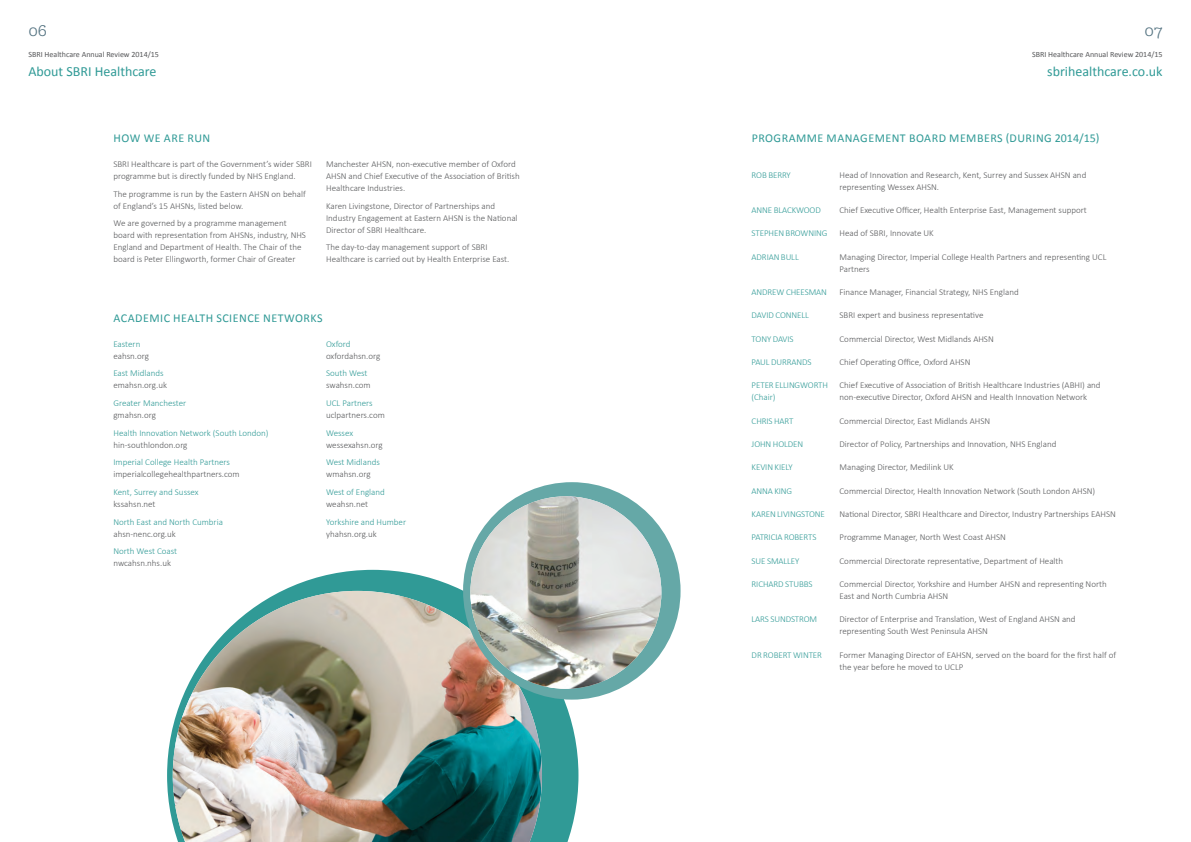
<style>
.page{position:relative;width:1191px;height:842px;background:#fff}
.page>*{position:absolute;margin:0;border:0;box-sizing:border-box;transform-origin:0 0}
.t1{font:18px "Klinic Slab";color:#557482}
.t2{font:14px "Calibri";color:#309a96}
.t3{font:12px "Calibri";letter-spacing:.04em;color:#309a96}
.t4{font:300 9px/12px "Calibri";color:#57585a}
.t5{font:300 9px/12px "Calibri";letter-spacing:-.01em;color:#309a96}
.t6{font:8px "Calibri";color:#57585a}
.s1{color:#309a96}
.s2{color:#57585a}
</style>
<div class="page">
<svg style="left:167px;top:570px;width:411px;height:272px;fill:#309a96"></svg>
<img style="left:173px;top:591px;width:369px;height:251px">
<div style="left:463px;top:482px;width:217px;height:218px;background:#65a8a7;border-radius:50%"></div>
<img style="left:470px;top:496px;width:191px;height:193px">
<p class="t1" style="left:28px;top:19px;width:20px">06</p>
<p class="t1" style="left:1144px;top:19px;width:19px">07</p>
<p class="t6" style="left:1032px;top:49px;width:132px">SBRI Healthcare Annual Review 2014/15</p>
<p class="t2" style="left:1047px;top:62px;width:117px">sbrihealthcare.co.uk</p>
<p class="t6" style="left:28px;top:49px;width:132px">SBRI Healthcare Annual Review 2014/15</p>
<p class="t2" style="left:28px;top:62px;width:130px">About SBRI Healthcare</p>
<p class="t3" style="left:114px;top:131px;width:98px">HOW WE ARE RUN</p>
<p class="t4" style="left:113px;top:157px;width:200px">SBRI Healthcare is part of the Government’s wider SBRI programme but is directly funded by NHS England.</p>
<p class="t4" style="left:113px;top:187px;width:194px">The programme is run by the Eastern AHSN on behalf of England’s 15 AHSNs, listed below.</p>
<p class="t4" style="left:113px;top:217px;width:194px">We are governed by a programme management board with representation from AHSNs, industry, NHS England and Department of Health. The Chair of the board is Peter Ellingworth, former Chair of Greater</p>
<p class="t4" style="left:326px;top:157px;width:195px">Manchester AHSN, non-executive member of Oxford<br>AHSN and Chief Executive of the Association of British<br>Healthcare Industries.</p>
<p class="t4" style="left:326px;top:199px;width:193px">Karen Livingstone, Director of Partnerships and<br>Industry Engagement at Eastern AHSN is the National<br>Director of SBRI Healthcare.</p>
<p class="t4" style="left:326px;top:241px;width:185px">The day-to-day management support of SBRI<br>Healthcare is carried out by Health Enterprise East.</p>
<p class="t3" style="left:114px;top:310px;width:210px">ACADEMIC HEALTH SCIENCE NETWORKS</p>
<p class="t4" style="left:113px;top:337px;width:37px"><span class="s1">Eastern </span>eahsn.org</p>
<p class="t4" style="left:113px;top:367px;width:55px"><span class="s1">East Midlands </span>emahsn.org.uk</p>
<p class="t5" style="left:113px;top:397px;width:74px">Greater Manchester <span class="s2">gmahsn.org</span></p>
<p class="t5" style="left:113px;top:426px;width:157px">Health Innovation Network (South London) <span class="s2">hin-southlondon.org</span></p>
<p class="t4" style="left:113px;top:456px;width:128px"><span class="s1">Imperial College Health Partners </span>imperialcollegehealthpartners.com</p>
<p class="t5" style="left:113px;top:486px;width:87px">Kent, Surrey and Sussex <span class="s2">kssahsn.net</span></p>
<p class="t5" style="left:113px;top:515px;width:111px">North East and North Cumbria <span class="s2">ahsn-nenc.org.uk</span></p>
<p class="t5" style="left:113px;top:545px;width:65px">North West Coast <span class="s2">nwcahsn.nhs.uk</span></p>
<p class="t4" style="left:326px;top:337px;width:56px"><span class="s1">Oxford </span>oxfordahsn.org</p>
<p class="t4" style="left:326px;top:367px;width:46px"><span class="s1">South West </span>swahsn.com</p>
<p class="t4" style="left:326px;top:397px;width:60px"><span class="s1">UCL Partners </span>uclpartners.com</p>
<p class="t4" style="left:326px;top:426px;width:58px"><span class="s1">Wessex </span>wessexahsn.org</p>
<p class="t5" style="left:326px;top:456px;width:55px">West Midlands <span class="s2">wmahsn.org</span></p>
<p class="t5" style="left:326px;top:486px;width:60px">West of England <span class="s2">weahsn.net</span></p>
<p class="t5" style="left:326px;top:515px;width:82px">Yorkshire and Humber <span class="s2">yhahsn.org.uk</span></p>
<p class="t3" style="left:751px;top:131px;width:349px">PROGRAMME MANAGEMENT BOARD MEMBERS (DURING 2014/15)</p>
<p class="t5" style="left:751px;top:168px;width:41px">ROB BERRY</p>
<p class="t4" style="left:839px;top:168px;width:248px">Head of Innovation and Research, Kent, Surrey and Sussex AHSN and representing Wessex AHSN.</p>
<p class="t5" style="left:751px;top:203px;width:71px">ANNE BLACKWOOD</p>
<p class="t4" style="left:839px;top:203px;width:249px">Chief Executive Officer, Health Enterprise East, Management support</p>
<p class="t5" style="left:751px;top:227px;width:77px">STEPHEN BROWNING</p>
<p class="t4" style="left:839px;top:227px;width:96px">Head of SBRI, Innovate UK</p>
<p class="t5" style="left:751px;top:250px;width:49px">ADRIAN BULL</p>
<p class="t4" style="left:839px;top:250px;width:268px">Managing Director, Imperial College Health Partners and representing UCL<br>Partners</p>
<p class="t5" style="left:751px;top:286px;width:77px">ANDREW CHEESMAN</p>
<p class="t4" style="left:839px;top:286px;width:181px">Finance Manager, Financial Strategy, NHS England</p>
<p class="t5" style="left:751px;top:309px;width:59px">DAVID CONNELL</p>
<p class="t4" style="left:839px;top:309px;width:145px">SBRI expert and business representative</p>
<p class="t5" style="left:751px;top:332px;width:44px">TONY DAVIS</p>
<p class="t4" style="left:839px;top:332px;width:156px">Commercial Director, West Midlands AHSN</p>
<p class="t5" style="left:751px;top:356px;width:61px">PAUL DURRANDS</p>
<p class="t4" style="left:839px;top:356px;width:132px">Chief Operating Office, Oxford AHSN</p>
<p class="t5" style="left:751px;top:379px;width:78px">PETER ELLINGWORTH</p>
<p class="t4" style="left:839px;top:379px;width:263px">Chief Executive of Association of British Healthcare Industries (ABHI) and</p>
<p class="t5" style="left:751px;top:391px;width:26px">(Chair)</p>
<p class="t4" style="left:839px;top:391px;width:249px">non-executive Director, Oxford AHSN and Health Innovation Network</p>
<p class="t5" style="left:751px;top:414px;width:43px">CHRIS HART</p>
<p class="t4" style="left:839px;top:414px;width:152px">Commercial Director, East Midlands AHSN</p>
<p class="t5" style="left:751px;top:438px;width:53px">JOHN HOLDEN</p>
<p class="t4" style="left:839px;top:438px;width:218px">Director of Policy, Partnerships and Innovation, NHS England</p>
<p class="t5" style="left:751px;top:461px;width:42px">KEVIN KIELY</p>
<p class="t4" style="left:839px;top:461px;width:116px">Managing Director, Medilink UK</p>
<p class="t5" style="left:751px;top:484px;width:42px">ANNA KING</p>
<p class="t4" style="left:839px;top:484px;width:257px">Commercial Director, Health Innovation Network (South London AHSN)</p>
<p class="t5" style="left:751px;top:508px;width:75px">KAREN LIVINGSTONE</p>
<p class="t4" style="left:839px;top:508px;width:278px">National Director, SBRI Healthcare and Director, Industry Partnerships EAHSN</p>
<p class="t5" style="left:751px;top:531px;width:66px">PATRICIA ROBERTS</p>
<p class="t4" style="left:839px;top:531px;width:168px">Programme Manager, North West Coast AHSN</p>
<p class="t5" style="left:751px;top:554px;width:49px">SUE SMALLEY</p>
<p class="t4" style="left:839px;top:554px;width:225px">Commercial Directorate representative, Department of Health</p>
<p class="t5" style="left:751px;top:578px;width:62px">RICHARD STUBBS</p>
<p class="t4" style="left:839px;top:578px;width:269px">Commercial Director, Yorkshire and Humber AHSN and representing North<br>East and North Cumbria AHSN</p>
<p class="t5" style="left:751px;top:613px;width:67px">LARS SUNDSTROM</p>
<p class="t4" style="left:839px;top:613px;width:238px">Director of Enterprise and Translation, West of England AHSN and representing South West Peninsula AHSN</p>
<p class="t5" style="left:751px;top:648px;width:72px">DR ROBERT WINTER</p>
<p class="t4" style="left:839px;top:648px;width:278px">Former Managing Director of EAHSN, served on the board for the first half of the year before he moved to UCLP</p>
</div>
